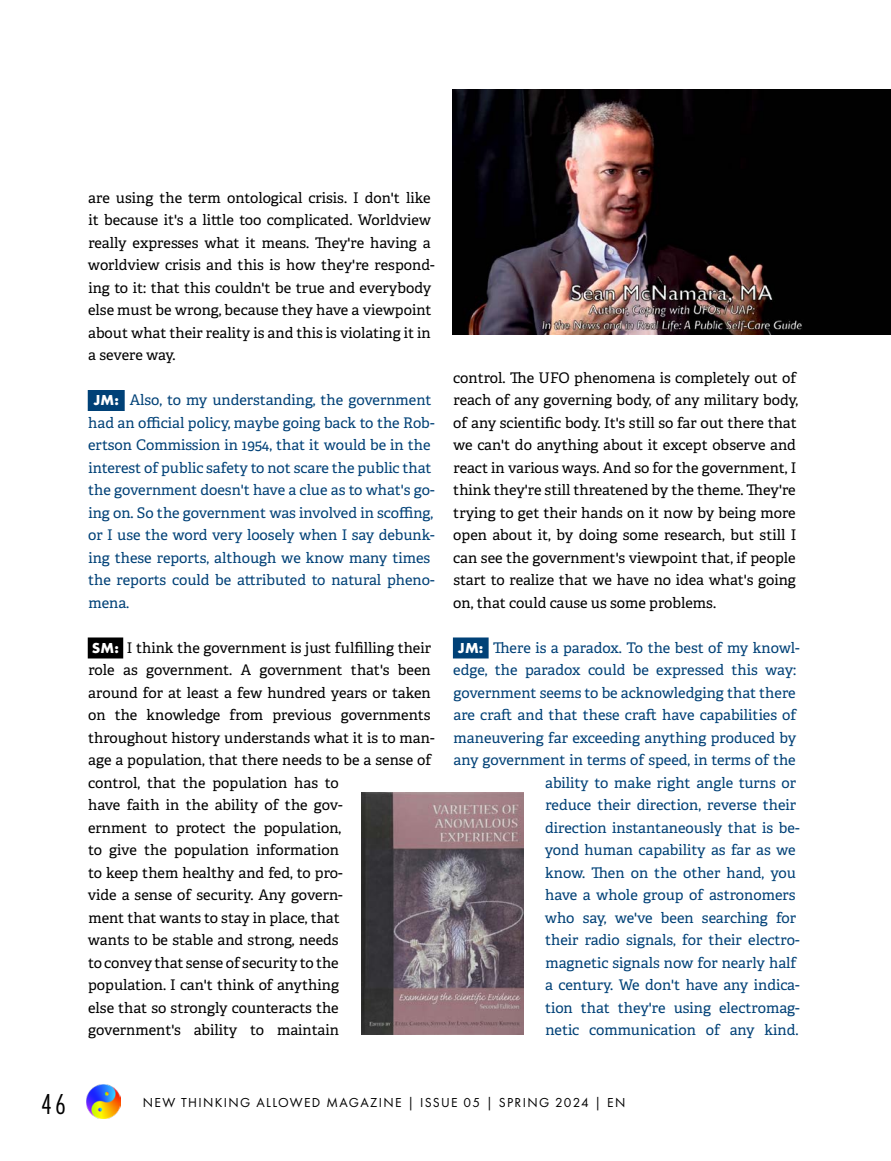
<style>
.page{position:relative;width:891px;height:1161px;background:#fff}
.page>*{position:absolute;margin:0;border:0;box-sizing:border-box;transform-origin:0 0}
.t1{font:30px "Futura PT Cond";color:#000}
.NTA_copy_A{font:14.7px/22.5px "Adelle";color:#000}
.NTA_copy_Q{font:14.7px/22.5px "Adelle";color:#004177}
.t2{font:13.5px "Futura PT";letter-spacing:.1em;color:#000}
.s1{font-family:"Futura PT";font-weight:700;font-size:15px;color:#fff}
</style>
<div class="page">
<img style="left:87px;top:1085px;width:34px;height:34px">
<div style="left:88px;top:390px;width:37px;height:21px;background:#004177"></div>
<div style="left:88px;top:638px;width:35px;height:20px;background:#000"></div>
<div style="left:453px;top:638px;width:36px;height:20px;background:#004177"></div>
<img style="left:453px;top:90px;width:438px;height:244px">
<img style="left:361px;top:792px;width:162px;height:243px">
<p class="NTA_copy_A" style="left:88px;top:186px;width:348px">are using the term ontological crisis. I don't like it because it's a little too complicated. Worldview really expresses what it means. They're having a worldview crisis and this is how they're respond&shy;ing to it: that this couldn't be true and everybody else must be wrong, because they have a viewpoint about what their reality is and this is violating it in a severe way.</p>
<p class="NTA_copy_Q" style="left:88px;top:389px;width:348px;text-indent:5px"><span class="s1">JM:</span> Also, to my understanding, the government had an official policy, maybe going back to the Rob&shy;ertson Commission in 1954, that it would be in the interest of public safety to not scare the public that the government doesn't have a clue as to what's go&shy;ing on. So the government was involved in scoffing, or I use the word very loosely when I say debunk&shy;ing these reports, although we know many times the reports could be attributed to natural pheno&shy;mena.</p>
<p class="NTA_copy_A" style="left:88px;top:636px;width:348px"><span class="s1">SM:</span> I think the government is just fulfilling their role as government. A government that's been around for at least a few hundred years or taken on the knowledge from previous governments throughout history understands what it is to man&shy;age a population, that there needs to be a sense of control, that the population has to<br>have faith in the ability of the gov-<br>ernment to protect the population,<br>to give the population information<br>to keep them healthy and fed, to pro-<br>vide a sense of security. Any govern-<br>ment that wants to stay in place, that<br>wants to be stable and strong, needs<br>to convey that sense of security to the<br>population. I can't think of anything<br>else that so strongly counteracts the government's ability to maintain</p>
<p class="NTA_copy_A" style="left:453px;top:366px;width:347px">control. The UFO phenomena is completely out of reach of any governing body, of any military body, of any scientific body. It's still so far out there that we can't do anything about it except observe and react in various ways. And so for the government, I think they're still threatened by the theme. They're trying to get their hands on it now by being more open about it, by doing some research, but still I can see the government's viewpoint that, if people start to realize that we have no idea what's going on, that could cause us some problems.</p>
<p class="NTA_copy_Q" style="left:453px;top:636px;width:348px;text-align:right"><span class="s1">JM:</span> There is a paradox. To the best of my knowl&shy;edge, the paradox could be expressed this way: government seems to be acknowledging that there are craft and that these craft have capabilities of maneuvering far exceeding anything produced by any government in terms of speed, in terms of the ability to make right angle turns or<br>reduce their direction, reverse their<br>direction instantaneously that is be-<br>yond human capability as far as we<br>know. Then on the other hand, you<br>have a whole group of astronomers<br>who say, we've been searching for<br>their radio signals, for their electro-<br>magnetic signals now for nearly half<br>a century. We don't have any indica-<br>tion that they're using electromag-<br>netic communication of any kind.</p>
<h1 class="t1" style="left:41px;top:1086px;width:26px">46</h1>
<p class="t2" style="left:143px;top:1095px;width:484px">NEW THINKING ALLOWED MAGAZINE | ISSUE 05 | SPRING 2024 | EN</p>
</div>
